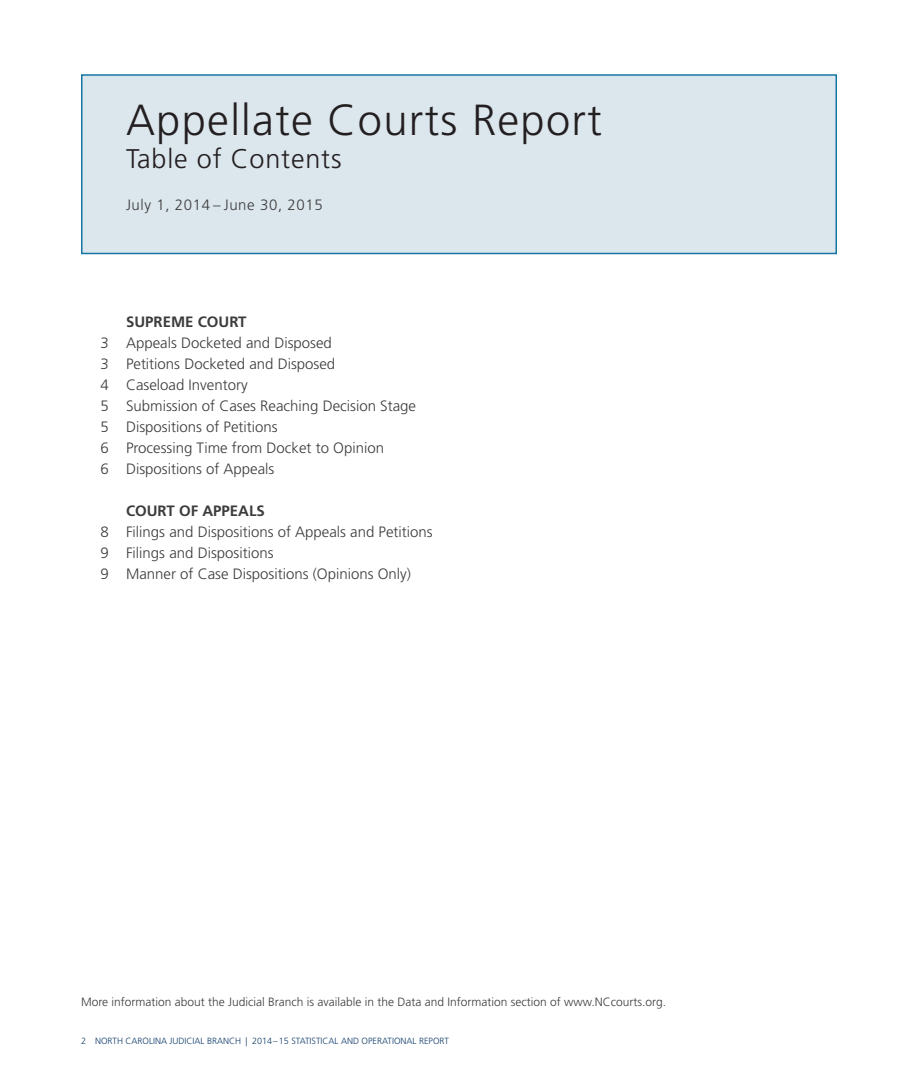
<style>
.page{position:relative;width:918px;height:1080px;background:#fff}
.page>*{position:absolute;margin:0;border:0;box-sizing:border-box;transform-origin:0 0}
.t1{font:300 43.5px "Frutiger LT Std";letter-spacing:.03em;color:#231f20}
.t2{font:300 27px "Frutiger LT Std";letter-spacing:.03em;color:#231f20}
.t3{font:300 15px/21px "Frutiger LT Std";color:#3c3c3c}
.t4{font:700 15px "Frutiger LT Std";color:#3c3c3c}
.t5{font:300 15px "Frutiger LT Std";letter-spacing:.04em;color:#3c3c3c}
.t6{font:300 12px "Frutiger LT Std";color:#3c3c3c}
.t7{font:300 9px "Frutiger LT Std";color:#143f6d}
</style>
<div class="page">
<div style="left:81px;top:74px;width:756px;height:180px;background:#dce6ed;border:2px solid #1775a4"></div>
<h1 class="t1" style="left:126px;top:96px;width:477px">Appellate Courts Report</h1>
<h2 class="t2" style="left:126px;top:144px;width:217px">Table of Contents</h2>
<p class="t5" style="left:126px;top:197px;width:198px">July 1, 2014 – June 30, 2015</p>
<p class="t3" style="left:101px;top:333px;width:10px;text-align:justify">3<br>3<br>4<br>5<br>5<br>6<br>6</p>
<p class="t3" style="left:101px;top:522px;width:10px;text-align:justify">8<br>9<br>9</p>
<p class="t4" style="left:126px;top:313px;width:122px">SUPREME COURT</p>
<p class="t3" style="left:126px;top:333px;width:292px">Appeals Docketed and Disposed<br>Petitions Docketed and Disposed<br>Caseload Inventory<br>Submission of Cases Reaching Decision Stage<br>Dispositions of Petitions<br>Processing Time from Docket to Opinion<br>Dispositions of Appeals</p>
<p class="t4" style="left:126px;top:502px;width:140px">COURT OF APPEALS</p>
<p class="t3" style="left:126px;top:522px;width:308px">Filings and Dispositions of Appeals and Petitions<br>Filings and Dispositions<br>Manner of Case Dispositions (Opinions Only)</p>
<p class="t6" style="left:81px;top:995px;width:587px">More information about the Judicial Branch is available in the Data and Information section of www.NCcourts.org.</p>
<p class="t7" style="left:81px;top:1036px;width:370px">2 NORTH CAROLINA JUDICIAL BRANCH | 2014–15 STATISTICAL AND OPERATIONAL REPORT</p>
</div>
